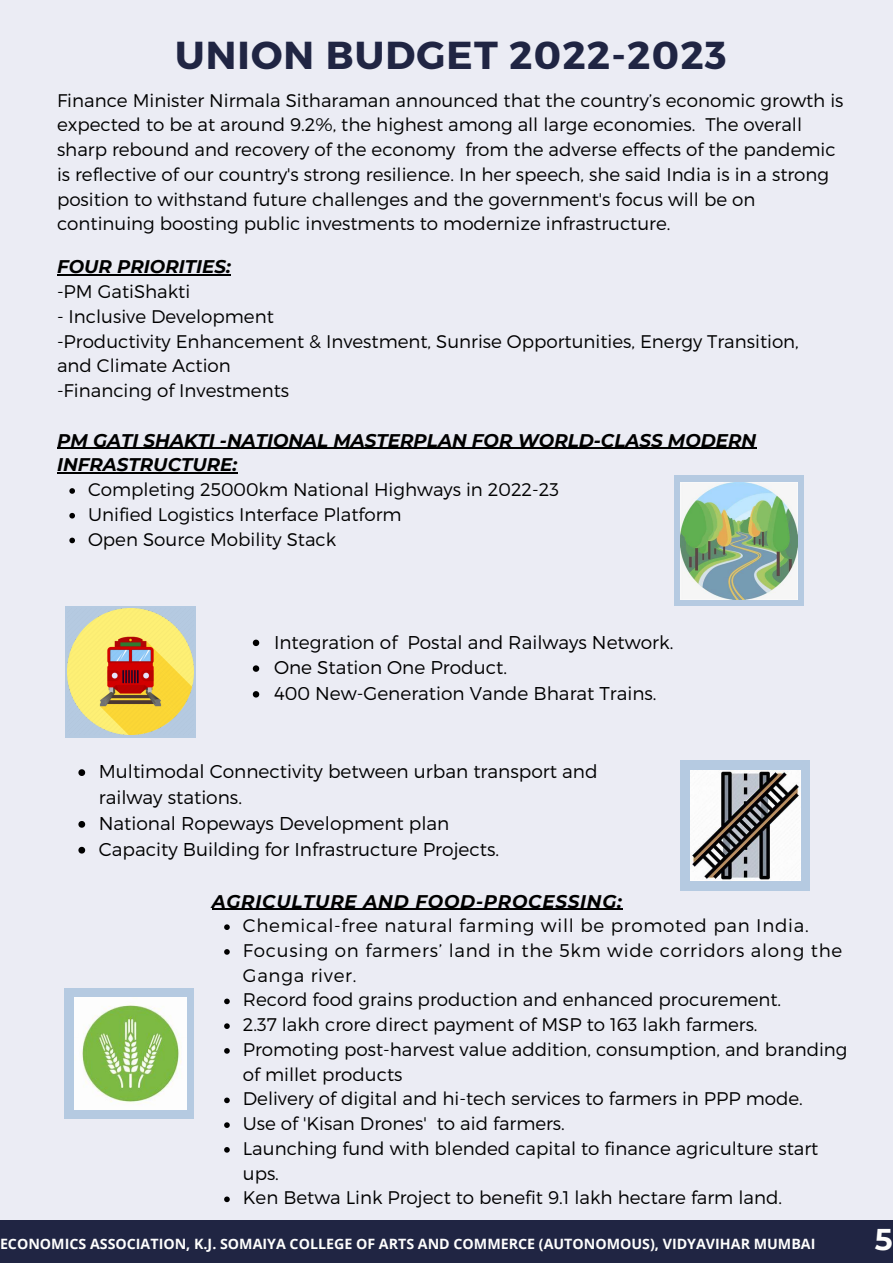
<style>
.page{position:relative;width:893px;height:1264px;background:#fff}
.page>*{position:absolute;margin:0;border:0;box-sizing:border-box;transform-origin:0 0}
.t1{font:700 39px "Montserrat";letter-spacing:.03em;color:#202543}
.t2{font:700 30px "Montserrat";color:#fefefd}
.t3{font:300 18.6px/25.8px "Montserrat";color:#000}
.t4{font:300 18.45px/25.8px "Montserrat";color:#000}
.t5{font:300 18.3px/24.8px "Montserrat";color:#000}
.t6{font:italic 700 18.3px/24.8px "Montserrat";color:#000}
.t7{font:italic 700 18.3px "Montserrat";letter-spacing:.04em;color:#000}
.t8{font:700 14.25px "Open Sans";color:#fefefd}
</style>
<div class="page">
<div style="left:0;top:0;width:892px;height:1262px;background:#ebecf4"></div>
<div style="left:0;top:1220px;width:892px;height:42px;background:#202543"></div>
<svg style="left:69px;top:488px;width:6px;height:6px"></svg>
<svg style="left:69px;top:513px;width:6px;height:5px"></svg>
<svg style="left:69px;top:537px;width:6px;height:6px"></svg>
<hr style="left:57px;top:274px;width:174px;height:1px;background:#000">
<hr style="left:57px;top:447px;width:699px;height:2px;background:#000">
<hr style="left:57px;top:472px;width:180px;height:1px;background:#000">
<svg style="left:674px;top:475px;width:129px;height:131px;background:#b8cce1"></svg>
<img style="left:680px;top:482px;width:117px;height:117px">
<div style="left:65px;top:605px;width:131px;height:132px;background:#b5cae1"></div>
<img style="left:67px;top:608px;width:126px;height:126px">
<div style="left:680px;top:759px;width:129px;height:131px;background:#b5cae1"></div>
<img style="left:690px;top:770px;width:110px;height:110px">
<div style="left:64px;top:988px;width:129px;height:130px;background:#b5cae1"></div>
<img style="left:74px;top:997px;width:112px;height:112px">
<svg style="left:253px;top:639px;width:6px;height:7px"></svg>
<svg style="left:253px;top:665px;width:6px;height:6px"></svg>
<svg style="left:253px;top:691px;width:6px;height:6px"></svg>
<svg style="left:78px;top:769px;width:7px;height:7px"></svg>
<svg style="left:78px;top:821px;width:7px;height:6px"></svg>
<svg style="left:78px;top:846px;width:7px;height:7px"></svg>
<svg style="left:224px;top:924px;width:6px;height:6px"></svg>
<svg style="left:224px;top:949px;width:6px;height:5px"></svg>
<svg style="left:224px;top:998px;width:6px;height:6px"></svg>
<svg style="left:224px;top:1023px;width:6px;height:5px"></svg>
<svg style="left:224px;top:1048px;width:6px;height:5px"></svg>
<svg style="left:224px;top:1097px;width:6px;height:6px"></svg>
<svg style="left:224px;top:1122px;width:6px;height:5px"></svg>
<svg style="left:224px;top:1147px;width:6px;height:5px"></svg>
<svg style="left:224px;top:1196px;width:6px;height:6px"></svg>
<hr style="left:212px;top:908px;width:410px;height:1px;background:#000">
<h1 class="t1" style="left:175px;top:30px;width:553px">UNION BUDGET 2022-2023</h1>
<p class="t5" style="left:57px;top:87px;width:788px">Finance Minister Nirmala Sitharaman announced that the country’s economic growth is expected to be at around 9.2%, the highest among all large economies. The overall sharp rebound and recovery of the economy from the adverse effects of the pandemic is reflective of our country's strong resilience. In her speech, she said India is in a strong position to withstand future challenges and the government's focus will be on continuing boosting public investments to modernize infrastructure.</p>
<p class="t6" style="left:57px;top:254px;width:175px">FOUR PRIORITIES:</p>
<p class="t5" style="left:57px;top:278px;width:135px">-PM GatiShakti</p>
<p class="t5" style="left:57px;top:303px;width:743px">- Inclusive Development<br>-Productivity Enhancement &amp; Investment, Sunrise Opportunities, Energy Transition, and Climate Action<br>-Financing of Investments</p>
<p class="t6" style="left:57px;top:427px;width:700px">PM GATI SHAKTI -NATIONAL MASTERPLAN FOR WORLD-CLASS MODERN<br>INFRASTRUCTURE:</p>
<p class="t5" style="left:88px;top:476px;width:472px">Completing 25000km National Highways in 2022-23<br>Unified Logistics Interface Platform<br>Open Source Mobility Stack</p>
<p class="t4" style="left:274px;top:628px;width:401px">Integration of Postal and Railways Network.<br>One Station One Product.<br>400 New-Generation Vande Bharat Trains.</p>
<p class="t3" style="left:99px;top:757px;width:500px">Multimodal Connectivity between urban transport and railway stations.<br>National Ropeways Development plan<br>Capacity Building for Infrastructure Projects.</p>
<p class="t7" style="left:212px;top:889px;width:411px">AGRICULTURE AND FOOD-PROCESSING:</p>
<p class="t5" style="left:243px;top:912px;width:606px">Chemical-free natural farming will be promoted pan India.<br>Focusing on farmers’ land in the 5km wide corridors along the Ganga river.<br>Record food grains production and enhanced procurement.<br>2.37 lakh crore direct payment of MSP to 163 lakh farmers.<br>Promoting post-harvest value addition, consumption, and branding of millet products<br>Delivery of digital and hi-tech services to farmers in PPP mode.<br>Use of 'Kisan Drones' to aid farmers.<br>Launching fund with blended capital to finance agriculture start ups.<br>Ken Betwa Link Project to benefit 9.1 lakh hectare farm land.</p>
<p class="t8" style="left:0;top:1233px;width:816px">ECONOMICS ASSOCIATION, K.J. SOMAIYA COLLEGE OF ARTS AND COMMERCE (AUTONOMOUS), VIDYAVIHAR MUMBAI</p>
<h2 class="t2" style="left:874px;top:1221px;width:19px">5</h2>
</div>
